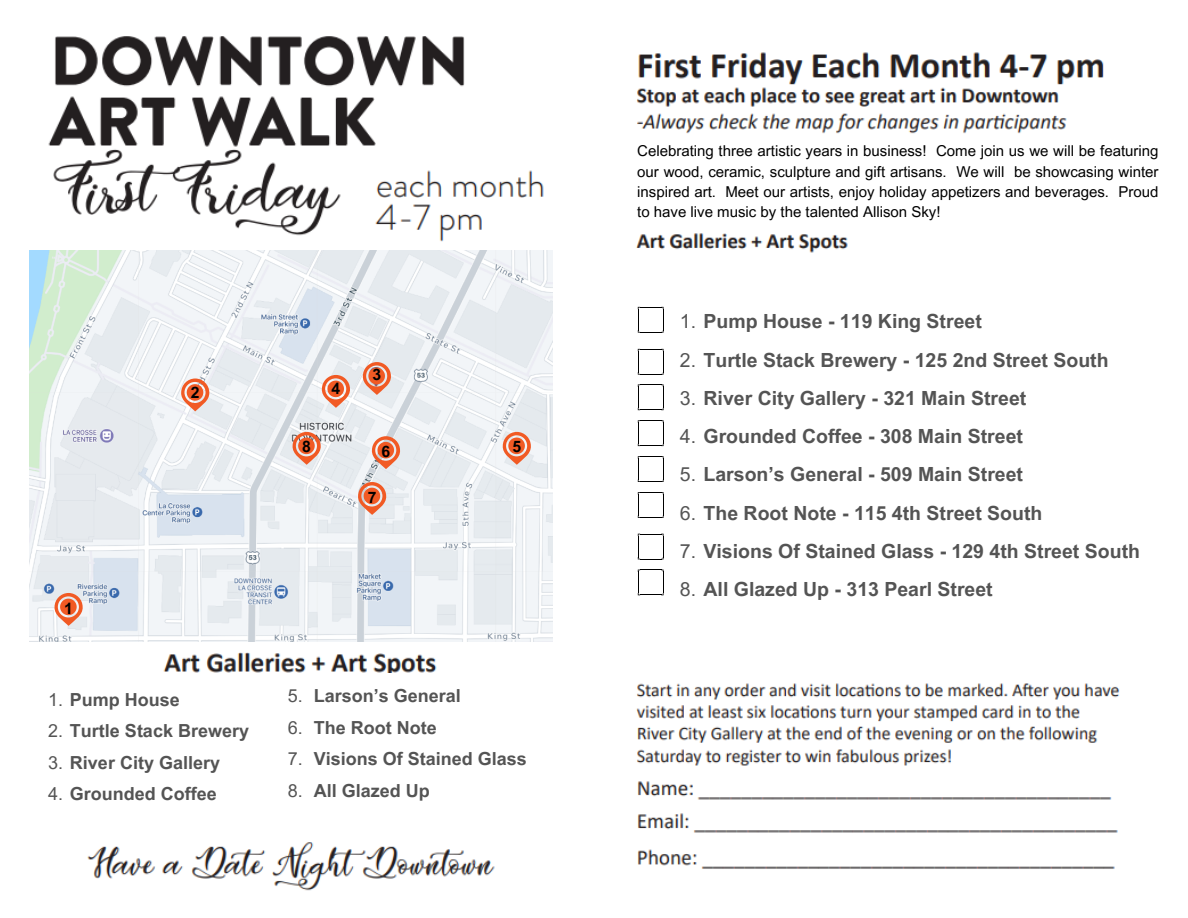
<style>
.page{position:relative;width:1188px;height:918px;background:#fff}
.page>*{position:absolute;margin:0;border:0;box-sizing:border-box;transform-origin:0 0}
.t1{font:700 19.5px "Arial MT Pro";color:#545454}
.t2{font:700 18px "Arial MT Pro";color:#545454}
.t3{font:18px "Arial MT Pro";color:#545454}
.t4{font:700 15.75px "Arial MT Pro";color:#000}
.t5{font:15px/20.2px "Arial MT Pro";color:#000;text-align:justify}
.s1{font-weight:400}
</style>
<div class="page">
<img style="left:29px;top:36px;width:515px;height:855px">
<img style="left:636px;top:52px;width:484px;height:817px">
<div style="left:633px;top:137px;width:530px;height:93px;background:#fff"></div>
<div style="left:607px;top:261px;width:87px;height:402px;background:#fff"></div>
<div style="left:660px;top:261px;width:503px;height:393px;background:#fff"></div>
<svg style="left:638px;top:307px;width:26px;height:26px"></svg>
<svg style="left:638px;top:349px;width:26px;height:26px"></svg>
<svg style="left:638px;top:384px;width:26px;height:26px"></svg>
<svg style="left:638px;top:420px;width:26px;height:26px"></svg>
<svg style="left:638px;top:456px;width:26px;height:26px"></svg>
<svg style="left:638px;top:492px;width:26px;height:26px"></svg>
<svg style="left:638px;top:534px;width:26px;height:26px"></svg>
<svg style="left:638px;top:570px;width:26px;height:26px"></svg>
<div style="left:30px;top:673px;width:234px;height:153px;background:#fff"></div>
<div style="left:274px;top:673px;width:264px;height:145px;background:#fff"></div>
<img style="left:30px;top:250px;width:523px;height:392px">
<svg style="left:54px;top:593px;width:29px;height:33px"></svg>
<svg style="left:181px;top:379px;width:29px;height:32px"></svg>
<svg style="left:362px;top:362px;width:30px;height:33px"></svg>
<svg style="left:321px;top:375px;width:30px;height:33px"></svg>
<svg style="left:502px;top:432px;width:29px;height:33px"></svg>
<svg style="left:371px;top:436px;width:30px;height:33px"></svg>
<svg style="left:358px;top:482px;width:29px;height:33px"></svg>
<svg style="left:292px;top:432px;width:29px;height:33px"></svg>
<p class="t4" style="left:191px;top:386px;width:10px">2</p>
<p class="t4" style="left:302px;top:441px;width:10px">8</p>
<p class="t4" style="left:332px;top:383px;width:10px">4</p>
<p class="t4" style="left:372px;top:368px;width:10px">3</p>
<p class="t4" style="left:382px;top:445px;width:10px">6</p>
<p class="t4" style="left:512px;top:441px;width:10px">5</p>
<p class="t4" style="left:368px;top:491px;width:10px">7</p>
<p class="t4" style="left:64px;top:602px;width:10px">1</p>
<p class="t2" style="left:48px;top:693px;width:133px"><span class="s1">1.</span> Pump House</p>
<p class="t2" style="left:48px;top:724px;width:202px"><span class="s1">2.</span> Turtle Stack Brewery</p>
<p class="t2" style="left:48px;top:756px;width:173px"><span class="s1">3.</span> River City Gallery</p>
<p class="t2" style="left:48px;top:787px;width:170px"><span class="s1">4.</span> Grounded Coffee</p>
<p class="t2" style="left:292px;top:689px;width:170px"><span class="s1">1.</span> Larson’s General</p>
<p class="t2" style="left:292px;top:721px;width:146px"><span class="s1">2.</span> The Root Note</p>
<p class="t2" style="left:292px;top:752px;width:236px"><span class="s1">3.</span> Visions Of Stained Glass</p>
<p class="t2" style="left:292px;top:784px;width:139px"><span class="s1">4.</span> All Glazed Up</p>
<p class="t3" style="left:288px;top:689px;width:17px">5.</p>
<p class="t3" style="left:288px;top:721px;width:17px">6.</p>
<p class="t3" style="left:288px;top:752px;width:17px">7.</p>
<p class="t3" style="left:288px;top:784px;width:17px">8.</p>
<p class="t5" style="left:637px;top:143px;width:523px">Celebrating three artistic years in business! Come join us we will be featuring our wood, ceramic, sculpture and gift artisans. We will be showcasing winter inspired art. Meet our artists, enjoy holiday appetizers and beverages. Proud to have live music by the talented Allison Sky!</p>
<p class="t1" style="left:680px;top:314px;width:304px"><span class="s1">1.</span> Pump House - 119 King Street</p>
<p class="t1" style="left:680px;top:352px;width:430px"><span class="s1">2.</span> Turtle Stack Brewery - 125 2nd Street South</p>
<p class="t1" style="left:680px;top:391px;width:348px"><span class="s1">3.</span> River City Gallery - 321 Main Street</p>
<p class="t1" style="left:680px;top:429px;width:345px"><span class="s1">4.</span> Grounded Coffee - 308 Main Street</p>
<p class="t1" style="left:680px;top:467px;width:345px"><span class="s1">5.</span> Larson’s General - 509 Main Street</p>
<p class="t1" style="left:680px;top:505px;width:364px"><span class="s1">6.</span> The Root Note - 115 4th Street South</p>
<p class="t1" style="left:680px;top:544px;width:462px"><span class="s1">7.</span> Visions Of Stained Glass - 129 4th Street South</p>
<p class="t1" style="left:680px;top:582px;width:314px"><span class="s1">8.</span> All Glazed Up - 313 Pearl Street</p>
</div>
